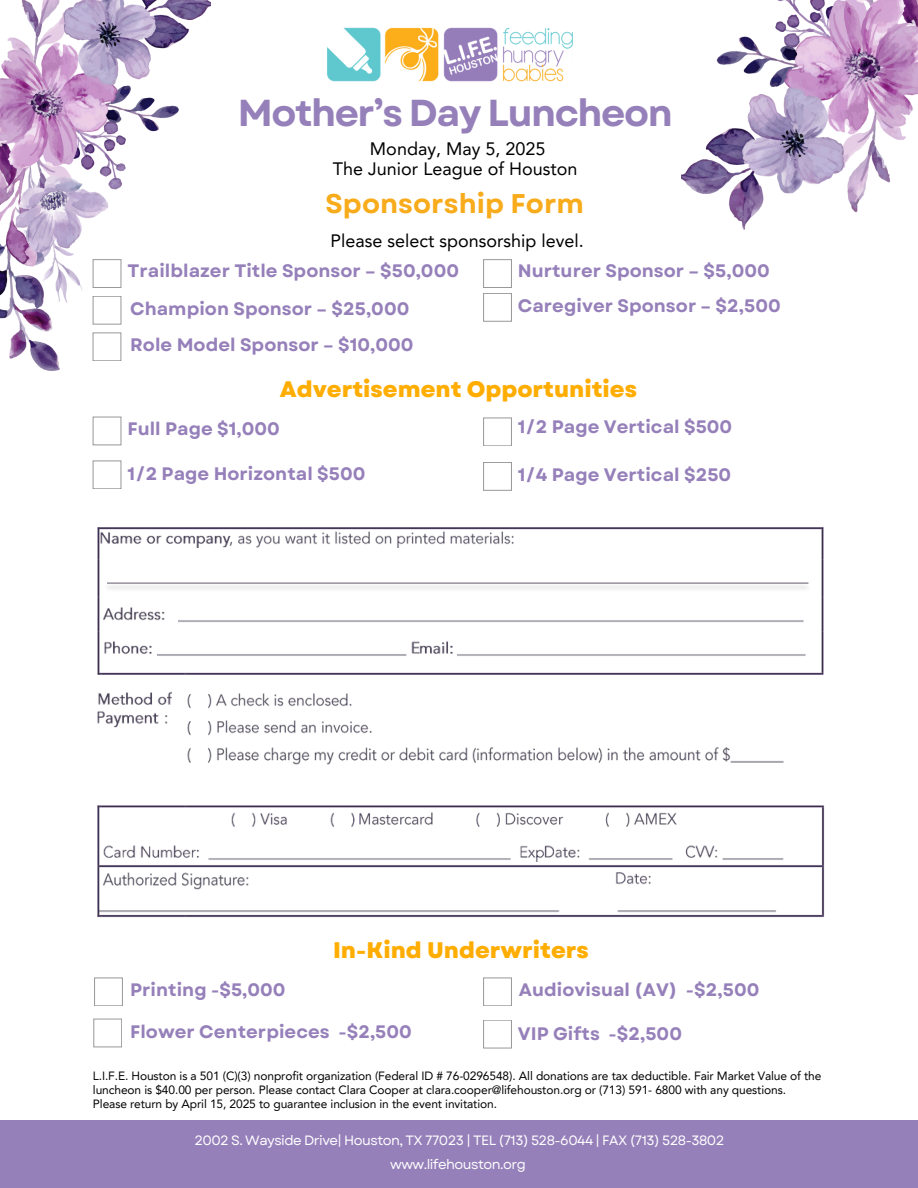
<style>
.page{position:relative;width:918px;height:1188px;background:#fff}
.page>*{position:absolute;margin:0;border:0;box-sizing:border-box;transform-origin:0 0}
.t1{font:700 37.5px "Garet";letter-spacing:-.04em;color:#9680ba}
.t2{font:700 27px "Garet";letter-spacing:.005em;color:#f8ab1b}
.t3{font:800 22.5px "Garet";color:#ffad00}
.t4{font:700 18px "Garet";letter-spacing:.005em;color:#9680ba}
.t5{font:18px/20.2px "Avenir LT Pro";color:#000;text-align:center}
.t6{font:13.5px "Garet";letter-spacing:-.04em;color:#fff}
.t7{font:13.5px "Garet";letter-spacing:-.04em;color:#fefefe}
.t8{font:12px/14px "Avenir LT Pro";letter-spacing:-.01em;color:#000}
</style>
<div class="page">
<div style="left:0;top:1120px;width:918px;height:68px;background:#9680ba"></div>
<img style="left:327px;top:27px;width:246px;height:55px">
<img style="left:682px;top:0;width:236px;height:230px">
<img style="left:0;top:0;width:211px;height:371px">
<img style="left:97px;top:527px;width:727px;height:148px">
<img style="left:97px;top:805px;width:728px;height:113px">
<img style="left:101px;top:566px;width:721px;height:31px">
<img style="left:107px;top:567px;width:708px;height:18px">
<img style="left:104px;top:605px;width:69px;height:18px">
<img style="left:178px;top:605px;width:644px;height:18px">
<img style="left:188px;top:693px;width:164px;height:16px">
<img style="left:188px;top:720px;width:184px;height:16px">
<img style="left:188px;top:746px;width:596px;height:18px">
<img style="left:104px;top:871px;width:490px;height:18px">
<img style="left:615px;top:869px;width:44px;height:19px">
<img style="left:100px;top:895px;width:683px;height:19px">
<img style="left:100px;top:529px;width:129px;height:19px">
<img style="left:229px;top:529px;width:291px;height:19px">
<img style="left:104px;top:640px;width:53px;height:18px">
<img style="left:157px;top:640px;width:262px;height:18px">
<img style="left:419px;top:640px;width:39px;height:18px">
<img style="left:458px;top:640px;width:354px;height:18px">
<img style="left:98px;top:691px;width:74px;height:14px">
<img style="left:97px;top:711px;width:62px;height:16px">
<img style="left:165px;top:715px;width:3px;height:9px">
<img style="left:104px;top:844px;width:432px;height:18px">
<img style="left:536px;top:844px;width:254px;height:18px">
<img style="left:232px;top:810px;width:127px;height:18px">
<img style="left:359px;top:810px;width:322px;height:18px">
<div style="left:93px;top:260px;width:28px;height:28px;border:1px solid #989898"></div>
<div style="left:93px;top:296px;width:28px;height:28px;border:1px solid #989898"></div>
<div style="left:93px;top:333px;width:28px;height:28px;border:1px solid #989898"></div>
<div style="left:483px;top:260px;width:29px;height:28px;border:1px solid #989898"></div>
<div style="left:483px;top:293px;width:29px;height:28px;border:1px solid #989898"></div>
<div style="left:93px;top:417px;width:28px;height:28px;border:1px solid #989898"></div>
<div style="left:483px;top:418px;width:29px;height:28px;border:1px solid #989898"></div>
<div style="left:93px;top:461px;width:28px;height:28px;border:1px solid #989898"></div>
<div style="left:483px;top:462px;width:29px;height:28px;border:1px solid #989898"></div>
<div style="left:94px;top:978px;width:29px;height:28px;border:1px solid #989898"></div>
<div style="left:483px;top:978px;width:29px;height:28px;border:1px solid #989898"></div>
<div style="left:94px;top:1019px;width:28px;height:28px;border:1px solid #989898"></div>
<div style="left:483px;top:1020px;width:29px;height:28px;border:1px solid #989898"></div>
<p class="t1" style="left:238px;top:86px;width:436px">Mother’s Day Luncheon</p>
<p class="t5" style="left:333px;top:140px;width:246px">Monday, May 5, 2025<br>The Junior League of Houston</p>
<p class="t2" style="left:326px;top:184px;width:260px">Sponsorship Form</p>
<p class="t5" style="left:330px;top:233px;width:255px">Please select sponsorship level.</p>
<p class="t4" style="left:127px;top:257px;width:333px">Trailblazer Title Sponsor – $50,000</p>
<p class="t4" style="left:130px;top:296px;width:281px">Champion Sponsor – $25,000</p>
<p class="t4" style="left:130px;top:332px;width:285px">Role Model Sponsor – $10,000</p>
<p class="t4" style="left:518px;top:257px;width:253px">Nurturer Sponsor – $5,000</p>
<p class="t4" style="left:518px;top:292px;width:264px">Caregiver Sponsor – $2,500</p>
<p class="t3" style="left:280px;top:373px;width:359px">Advertisement Opportunities</p>
<p class="t4" style="left:127px;top:416px;width:154px">Full Page $1,000</p>
<p class="t4" style="left:518px;top:414px;width:216px">1/2 Page Vertical $500</p>
<p class="t4" style="left:128px;top:461px;width:239px">1/2 Page Horizontal $500</p>
<p class="t4" style="left:518px;top:462px;width:215px">1/4 Page Vertical $250</p>
<p class="t3" style="left:333px;top:934px;width:257px">In-Kind Underwriters</p>
<p class="t4" style="left:130px;top:977px;width:157px">Printing -$5,000</p>
<p class="t4" style="left:519px;top:977px;width:242px">Audiovisual (AV) -$2,500</p>
<p class="t4" style="left:130px;top:1018px;width:283px">Flower Centerpieces -$2,500</p>
<p class="t4" style="left:518px;top:1020px;width:166px">VIP Gifts -$2,500</p>
<p class="t8" style="left:93px;top:1070px;width:730px">L.I.F.E. Houston is a 501 (C)(3) nonprofit organization (Federal ID # 76-0296548). All donations are tax deductible. Fair Market Value of the luncheon is $40.00 per person. Please contact Clara Cooper at clara.cooper@lifehouston.org or (713) 591- 6800 with any questions.</p>
<p class="t8" style="left:93px;top:1098px;width:406px">Please return by April 15, 2025 to guarantee inclusion in the event invitation.</p>
<h4 class="t6" style="left:194px;top:1131px;width:532px">2002 S. Wayside Drive| Houston, TX 77023 | TEL (713) 528-6044 | FAX (713) 528-3802</h4>
<p class="t7" style="left:390px;top:1154px;width:137px">www.lifehouston.org</p>
</div>
